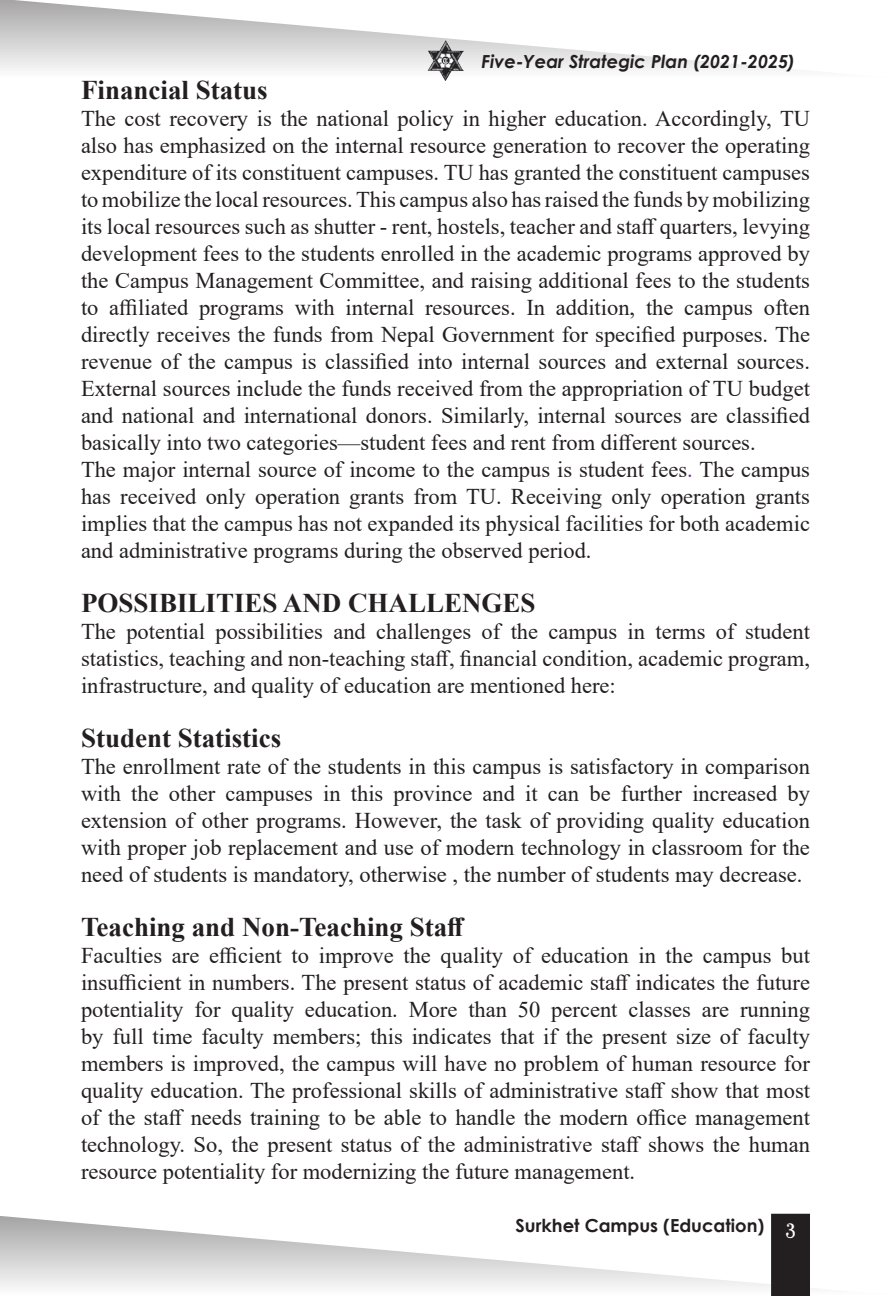
<style>
.page{position:relative;width:891px;height:1296px;background:#fff}
.page>*{position:absolute;margin:0;border:0;box-sizing:border-box;transform-origin:0 0}
.t1{font:700 27px "Times New Roman";color:#231f20}
.t2{font:22.5px/27px "Times New Roman";color:#231f20;text-align:justify}
.t3{font:20.25px "Aver";color:#fff}
.t4{font:italic 700 18px "Century Gothic";color:#231f20}
.t5{font:700 18px "Century Gothic";color:#231f20}
.s1{color:#7030a0}
</style>
<div class="page">
<svg style="left:0;top:0;width:793px;height:72px"></svg>
<svg style="left:0;top:1216px;width:771px;height:71px"></svg>
<div style="left:771px;top:1214px;width:39px;height:82px;background:#231f20"></div>
<img style="left:428px;top:41px;width:35px;height:40px">
<p class="t4" style="left:482px;top:47px;width:315px">Five-Year Strategic Plan (2021-2025)</p>
<p class="t1" style="left:81px;top:71px;width:188px">Financial Status</p>
<p class="t2" style="left:81px;top:105px;width:731px">The cost recovery is the national policy in higher education. Accordingly, TU also has emphasized on the internal resource generation to recover the operating expenditure of its constituent campuses. TU has granted the constituent campuses to mobilize the local resources. This campus also has raised the funds by mobilizing its local resources such as shutter - rent, hostels, teacher and staff quarters, levying development fees to the students enrolled in the academic programs approved by the Campus Management Committee, and raising additional fees to the students to affiliated programs with internal resources. In addition, the campus often directly receives the funds from Nepal Government for specified purposes. The revenue of the campus is classified into internal sources and external sources.<br>External sources include the funds received from the appropriation of TU budget and national and international donors. Similarly, internal sources are classified basically into two categories—student fees and rent from different sources.</p>
<p class="t2" style="left:81px;top:456px;width:731px">The major internal source of income to the campus is student fees<span class="s1">.</span> The campus has received only operation grants from TU. Receiving only operation grants implies that the campus has not expanded its physical facilities for both academic and administrative programs during the observed period.</p>
<p class="t1" style="left:81px;top:584px;width:456px">POSSIBILITIES AND CHALLENGES</p>
<p class="t2" style="left:81px;top:618px;width:731px">The potential possibilities and challenges of the campus in terms of student statistics, teaching and non-teaching staff, financial condition, academic program, infrastructure, and quality of education are mentioned here:</p>
<p class="t1" style="left:81px;top:719px;width:202px">Student Statistics</p>
<p class="t2" style="left:81px;top:753px;width:731px">The enrollment rate of the students in this campus is satisfactory in comparison with the other campuses in this province and it can be further increased by extension of other programs. However, the task of providing quality education with proper job replacement and use of modern technology in classroom for the need of students is mandatory, otherwise , the number of students may decrease.</p>
<p class="t1" style="left:81px;top:908px;width:385px">Teaching and Non-Teaching Staff</p>
<p class="t2" style="left:81px;top:942px;width:731px">Faculties are efficient to improve the quality of education in the campus but insufficient in numbers. The present status of academic staff indicates the future potentiality for quality education. More than 50 percent classes are running by full time faculty members; this indicates that if the present size of faculty members is improved, the campus will have no problem of human resource for quality education. The professional skills of administrative staff show that most of the staff needs training to be able to handle the modern office management technology. So, the present status of the administrative staff shows the human resource potentiality for modernizing the future management.</p>
<p class="t5" style="left:516px;top:1212px;width:250px">Surkhet Campus (Education)</p>
<p class="t3" style="left:785px;top:1217px;width:13px">3</p>
</div>
